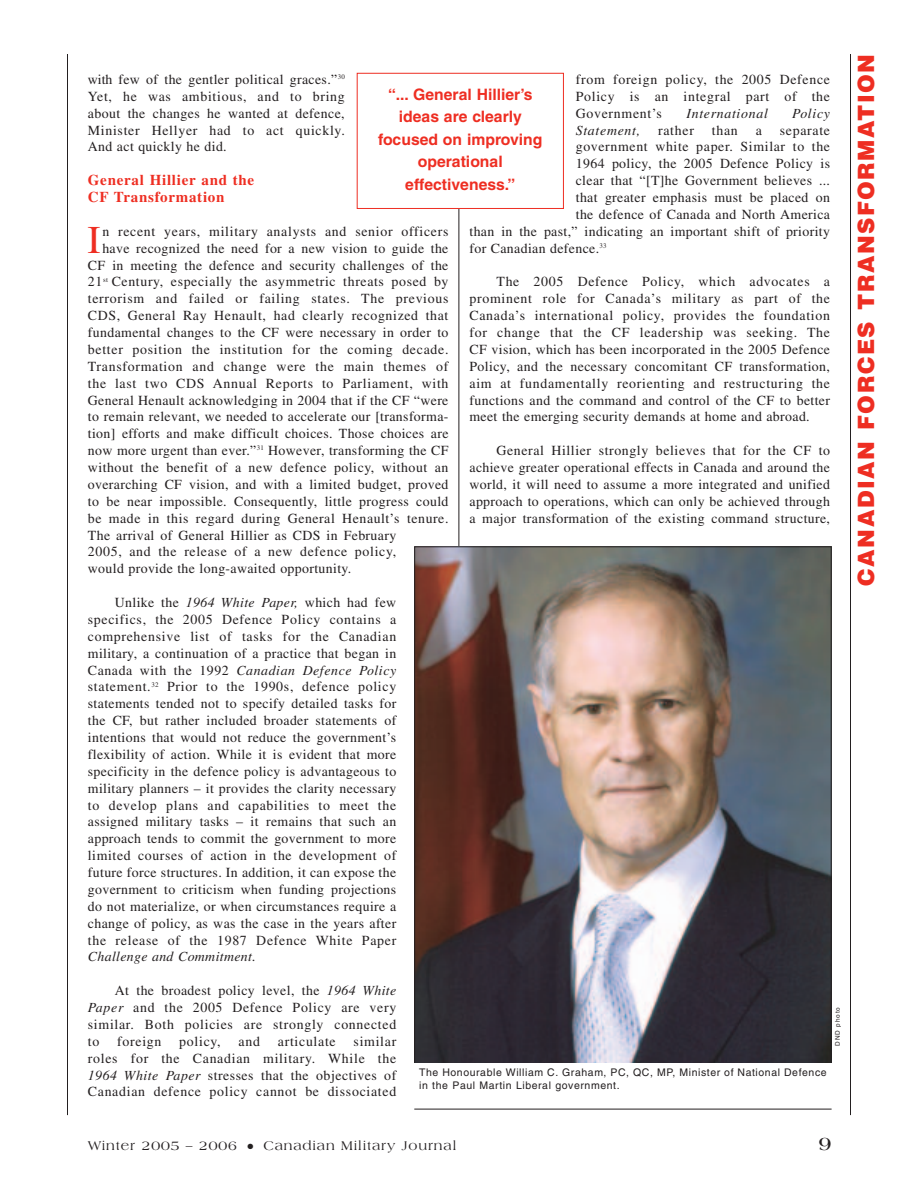
<style>
.page{position:relative;width:918px;height:1188px;background:#fff}
.page>*{position:absolute;margin:0;border:0;box-sizing:border-box;transform-origin:0 0}
.t1{font:39.3px "Times";color:#ee2e22}
.t2{font:900 22.5px "Helvetica";letter-spacing:.065em;color:#ee2e22}
.t3{font:700 19.5px "Americana";color:#231f20}
.t4{font:700 15.75px/22.5px "Helvetica";color:#ee2e22;text-align:center}
.t5{font:700 15px/16.8px "Times";letter-spacing:.05em;color:#ee2e22}
.t6{font:13.8px/16.8px "Times";letter-spacing:.025em;color:#231f20;text-align:justify}
.t7{font:13.8px "Times";letter-spacing:.05em;color:#231f20}
.t8{font:13.8px "Times";letter-spacing:.045em;color:#231f20}
.t9{font:italic 13.8px "Times";letter-spacing:.05em;color:#231f20}
.t10{font:italic 13.8px "Times";letter-spacing:.025em;color:#231f20}
.t11{font:13.5px "Americana";letter-spacing:.065em;color:#231f20}
.t12{font:10.5px/12.8px "Helvetica";letter-spacing:.055em;color:#231f20}
.t13{font:6.3px "Helvetica";letter-spacing:.14em;color:#231f20}
.s1{font-style:italic}
</style>
<div class="page">
<hr style="left:850px;top:54px;width:1px;height:1061px;background:#231f20">
<hr style="left:67px;top:54px;width:1px;height:1061px;background:#231f20">
<hr style="left:459px;top:99px;width:1px;height:885px;background:#231f20">
<img style="left:416px;top:548px;width:414px;height:514px">
<hr style="left:414px;top:1109px;width:418px;height:1px;background:#231f20">
<div style="left:357px;top:73px;width:206px;height:135px;background:#fff"></div>
<div style="left:357px;top:73px;width:207px;height:136px;border:1px solid #ee2e22"></div>
<p class="t6" style="left:576px;top:72px;width:256px">from foreign policy, the 2005 Defence Policy is an integral part of the Government’s</p>
<p class="t6" style="left:88px;top:72px;width:258px">with few of the gentler political graces.”<sup>30<br></sup>Yet, he was ambitious, and to bring about the changes he wanted at defence, Minister Hellyer had to act quickly.<br>And act quickly he did.</p>
<p class="t5" style="left:88px;top:173px;width:168px">General Hillier and the<br>CF Transformation</p>
<h1 class="t1" style="left:87px;top:225px;width:15px">I</h1>
<p class="t7" style="left:102px;top:226px;width:348px">n recent years, military analysts and senior officers</p>
<p class="t4" style="left:378px;top:85px;width:166px">“... General Hillier’s ideas are clearly focused on improving operational effectiveness.”</p>
<p class="t9" style="left:686px;top:108px;width:83px">International</p>
<p class="t9" style="left:792px;top:108px;width:39px">Policy</p>
<p class="t9" style="left:576px;top:125px;width:66px">Statement,</p>
<p class="t6" style="left:658px;top:123px;width:37px">rather</p>
<p class="t6" style="left:712px;top:123px;width:27px">than</p>
<p class="t6" style="left:756px;top:123px;width:8px">a</p>
<p class="t7" style="left:780px;top:125px;width:52px">separate</p>
<p class="t8" style="left:576px;top:142px;width:256px">government white paper. Similar to the</p>
<p class="t6" style="left:576px;top:157px;width:256px">1964 policy, the 2005 Defence Policy is</p>
<p class="t6" style="left:576px;top:173px;width:256px">clear that “[T]he Government believes ...</p>
<p class="t6" style="left:576px;top:190px;width:256px">that greater emphasis must be placed on</p>
<p class="t6" style="left:576px;top:207px;width:256px">the defence of Canada and North America</p>
<p class="t6" style="left:469px;top:224px;width:362px">than in the past,” indicating an important shift of priority</p>
<p class="t6" style="left:469px;top:241px;width:139px">for Canadian defence.<sup>33</sup></p>
<p class="t6" style="left:470px;top:275px;width:362px;text-indent:27px">The 2005 Defence Policy, which advocates a prominent role for Canada’s military as part of the Canada’s international policy, provides the foundation for change that the CF leadership was seeking. The CF vision, which has been incorporated in the 2005 Defence Policy, and the necessary concomitant CF transformation, aim at fundamentally reorienting and restructuring the functions and the command and control of the CF to better meet the emerging security demands at home and abroad.</p>
<p class="t6" style="left:470px;top:443px;width:362px;text-indent:27px">General Hillier strongly believes that for the CF to achieve greater operational effects in Canada and around the world, it will need to assume a more integrated and unified approach to operations, which can only be achieved through a major transformation of the existing command structure,</p>
<p class="t6" style="left:102px;top:241px;width:348px">have recognized the need for a new vision to guide the</p>
<p class="t6" style="left:88px;top:258px;width:362px">CF in meeting the defence and security challenges of the</p>
<p class="t8" style="left:88px;top:277px;width:362px">21<sup>st</sup> Century, especially the asymmetric threats posed by</p>
<p class="t7" style="left:88px;top:294px;width:362px">terrorism and failed or failing states. The previous</p>
<p class="t8" style="left:88px;top:310px;width:362px">CDS, General Ray Henault, had clearly recognized that</p>
<p class="t6" style="left:88px;top:325px;width:362px">fundamental changes to the CF were necessary in order to</p>
<p class="t7" style="left:88px;top:344px;width:362px">better position the institution for the coming decade.</p>
<p class="t7" style="left:88px;top:361px;width:362px">Transformation and change were the main themes of</p>
<p class="t7" style="left:88px;top:378px;width:362px">the last two CDS Annual Reports to Parliament, with</p>
<p class="t6" style="left:88px;top:393px;width:362px">General Henault acknowledging in 2004 that if the CF “were</p>
<p class="t6" style="left:88px;top:410px;width:362px">to remain relevant, we needed to accelerate our [transforma-</p>
<p class="t6" style="left:88px;top:427px;width:362px">tion] efforts and make difficult choices. Those choices are</p>
<p class="t6" style="left:88px;top:443px;width:362px">now more urgent than ever.”<sup>31</sup> However, transforming the CF</p>
<p class="t6" style="left:88px;top:460px;width:362px">without the benefit of a new defence policy, without an</p>
<p class="t6" style="left:88px;top:477px;width:362px">overarching CF vision, and with a limited budget, proved</p>
<p class="t6" style="left:88px;top:494px;width:362px">to be near impossible. Consequently, little progress could</p>
<p class="t6" style="left:88px;top:511px;width:362px">be made in this regard during General Henault’s tenure.</p>
<p class="t6" style="left:88px;top:528px;width:310px">The arrival of General Hillier as CDS in February</p>
<p class="t7" style="left:88px;top:547px;width:310px">2005, and the release of a new defence policy,</p>
<p class="t6" style="left:88px;top:562px;width:265px">would provide the long-awaited opportunity.</p>
<p class="t6" style="left:88px;top:595px;width:310px;text-indent:27px">Unlike the <span class="s1">1964 White Paper,</span> which had few specifics, the 2005 Defence Policy contains a comprehensive list of tasks for the Canadian military, a continuation of a practice that began in Canada with the 1992 <span class="s1">Canadian Defence Policy </span>statement.<sup>32</sup> Prior to the 1990s, defence policy statements tended not to specify detailed tasks for the CF, but rather included broader statements of intentions that would not reduce the government’s flexibility of action. While it is evident that more specificity in the defence policy is advantageous to military planners – it provides the clarity necessary to develop plans and capabilities to meet the assigned military tasks – it remains that such an approach tends to commit the government to more limited courses of action in the development of future force structures. In addition, it can expose the government to criticism when funding projections do not materialize, or when circumstances require a change of policy, as was the case in the years after the release of the 1987 Defence White Paper</p>
<p class="t10" style="left:88px;top:952px;width:170px">Challenge and Commitment.</p>
<p class="t6" style="left:88px;top:983px;width:310px;text-indent:27px">At the broadest policy level, the <span class="s1">1964 White Paper</span> and the 2005 Defence Policy are very similar. Both policies are strongly connected to</p>
<p class="t13" style="left:835px;top:1046px;width:40px;rotate:-90deg">DND photo</p>
<p class="t6" style="left:88px;top:1034px;width:310px;text-indent:266px">similar roles for the Canadian military. While the <span class="s1">1964 White Paper</span> stresses that the objectives of Canadian defence policy cannot be dissociated</p>
<p class="t7" style="left:117px;top:1036px;width:46px">foreign</p>
<p class="t6" style="left:179px;top:1034px;width:43px">policy,</p>
<p class="t6" style="left:239px;top:1034px;width:23px">and</p>
<p class="t7" style="left:278px;top:1036px;width:59px">articulate</p>
<p class="t12" style="left:419px;top:1067px;width:409px">The Honourable William C. Graham, PC, QC, MP, Minister of National Defence in the Paul Martin Liberal government.</p>
<p class="t11" style="left:88px;top:1140px;width:370px">Winter 2005 – 2006 ● Canadian Military Journal</p>
<h3 class="t3" style="left:819px;top:1135px;width:14px">9</h3>
<h2 class="t2" style="left:858px;top:586px;width:533px;rotate:-90deg">CANADIAN FORCES TRANSFORMATION</h2>
</div>
